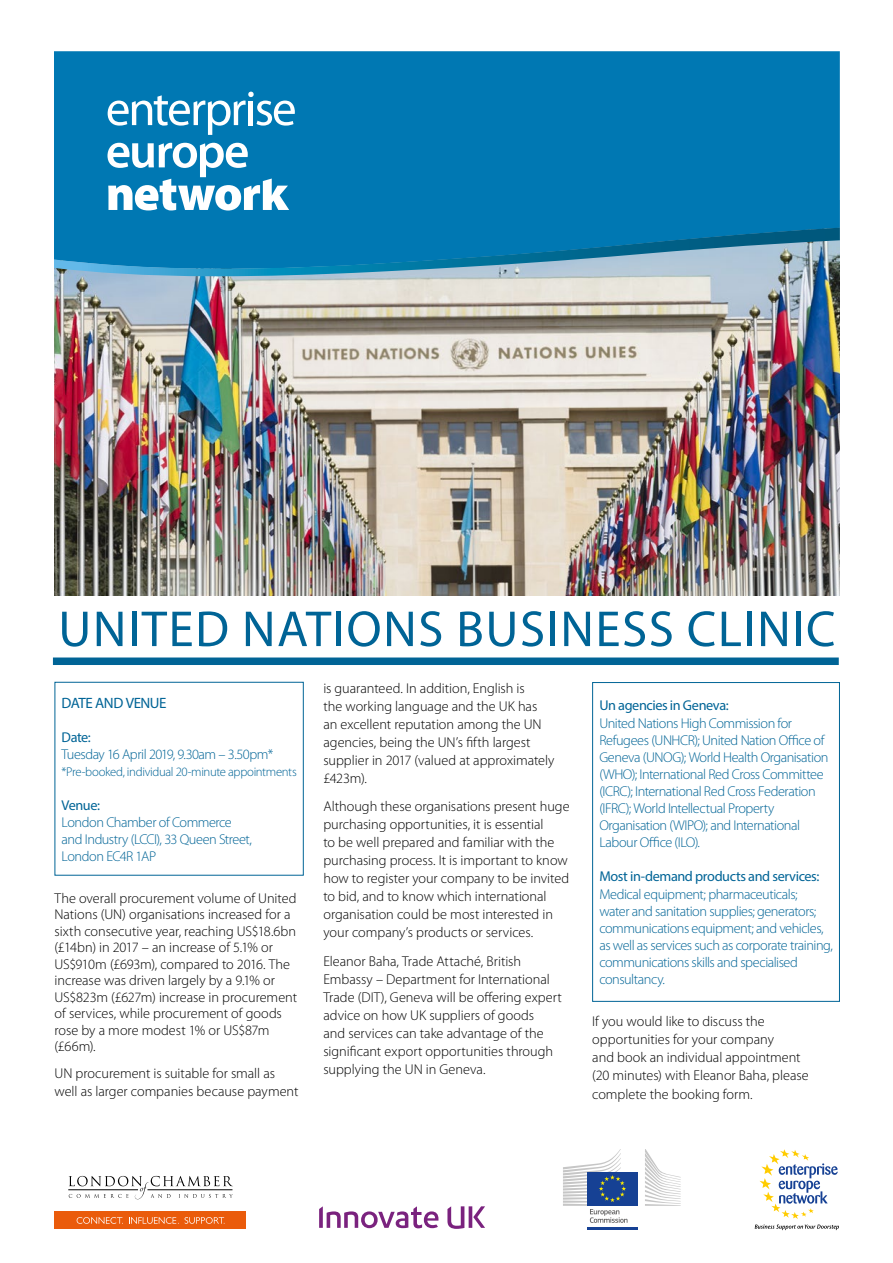
<style>
.page{position:relative;width:893px;height:1263px;background:#fff}
.page>*{position:absolute;margin:0;border:0;box-sizing:border-box;transform-origin:0 0}
.t1{font:51px "Myriad Pro";letter-spacing:.03em;color:#006496}
.t2{font:15px "Myriad Pro";letter-spacing:-.03em;color:#006496}
.t3{font:300 14.25px/18px "Myriad Pro";letter-spacing:-.005em;color:#000}
.t4{font:300 14.25px/17.1px "Myriad Pro";letter-spacing:-.035em;color:#006496}
.t5{font:14.25px "Myriad Pro";letter-spacing:-.025em;color:#006496}
.t6{font:300 12.75px "Myriad Pro";letter-spacing:-.03em;color:#006496}
</style>
<div class="page">
<img style="left:54px;top:276px;width:786px;height:320px">
<div style="left:55px;top:682px;width:249px;height:193px;border:1px solid #006496"></div>
<div style="left:592px;top:682px;width:248px;height:320px;border:1px solid #006496"></div>
<div style="left:53px;top:657px;width:786px;height:8px;background:#006496"></div>
<div style="left:54px;top:51px;width:786px;height:177px;background:#0078b3"></div>
<svg style="left:54px;top:228px;width:786px;height:48px;background:#2e8ab7"></svg>
<svg style="left:108px;top:92px;width:187px;height:43px"></svg>
<svg style="left:107px;top:143px;width:182px;height:67px"></svg>
<svg style="left:755px;top:1149px;width:84px;height:81px"></svg>
<div style="left:587px;top:1172px;width:51px;height:34px;background:#164194"></div>
<hr style="left:587px;top:1227px;width:51px;height:2px;background:#164194">
<svg style="left:645px;top:1149px;width:36px;height:57px"></svg>
<svg style="left:563px;top:1149px;width:64px;height:74px"></svg>
<div style="left:55px;top:1211px;width:191px;height:18px;background:#ea5b0b"></div>
<hr style="left:68px;top:1189px;width:70px;height:1px;background:#000">
<svg style="left:69px;top:1176px;width:164px;height:23px"></svg>
<svg style="left:77px;top:1217px;width:46px;height:7px"></svg>
<svg style="left:129px;top:1217px;width:50px;height:7px"></svg>
<svg style="left:185px;top:1217px;width:40px;height:7px"></svg>
<svg style="left:319px;top:1206px;width:119px;height:22px"></svg>
<svg style="left:447px;top:1206px;width:38px;height:23px"></svg>
<h1 class="t1" style="left:58px;top:597px;width:779px">UNITED NATIONS BUSINESS CLINIC</h1>
<p class="t2" style="left:62px;top:693px;width:106px">DATE AND VENUE</p>
<p class="t5" style="left:62px;top:728px;width:31px">Date:</p>
<p class="t4" style="left:62px;top:746px;width:213px">Tuesday 16 April 2019, 9.30am – 3.50pm*</p>
<p class="t6" style="left:62px;top:764px;width:237px">*Pre-booked, individual 20-minute appointments</p>
<p class="t5" style="left:62px;top:796px;width:40px">Venue:</p>
<p class="t4" style="left:62px;top:814px;width:192px">London Chamber of Commerce and Industry (LCCI), 33 Queen Street,<br>London EC4R 1AP</p>
<p class="t3" style="left:55px;top:890px;width:244px;line-height:16.5px">The overall procurement volume of United Nations (UN) organisations increased for a sixth consecutive year, reaching US$18.6bn (£14bn) in 2017 – an increase of 5.1% or US$910m (£693m), compared to 2016. The increase was driven largely by a 9.1% or US$823m (£627m) increase in procurement of services, while procurement of goods rose by a more modest 1% or US$87m (£66m).</p>
<p class="t3" style="left:55px;top:1065px;width:245px">UN procurement is suitable for small as well as larger companies because payment</p>
<p class="t3" style="left:323px;top:679px;width:233px">is guaranteed. In addition, English is<br>the working language and the UK has an excellent reputation among the UN agencies, being the UN’s fifth largest supplier in 2017 (valued at approximately £423m).</p>
<p class="t3" style="left:323px;top:798px;width:248px">Although these organisations present huge purchasing opportunities, it is essential<br>to be well prepared and familiar with the purchasing process. It is important to know how to register your company to be invited to bid, and to know which international organisation could be most interested in your company’s products or services.</p>
<p class="t3" style="left:323px;top:952px;width:240px">Eleanor Baha, Trade Attaché, British Embassy – Department for International Trade (DIT), Geneva will be offering expert advice on how UK suppliers of goods<br>and services can take advantage of the significant export opportunities through supplying the UN in Geneva.</p>
<p class="t5" style="left:599px;top:697px;width:131px">Un agencies in Geneva:</p>
<p class="t4" style="left:599px;top:714px;width:231px">United Nations High Commission for Refugees (UNHCR); United Nation Office of Geneva (UNOG); World Health Organisation (WHO); International Red Cross Committee (ICRC); International Red Cross Federation (IFRC); World Intellectual Property Organisation (WIPO); and International Labour Office (ILO).</p>
<p class="t5" style="left:599px;top:868px;width:221px">Most in-demand products and services:</p>
<p class="t4" style="left:599px;top:885px;width:235px">Medical equipment; pharmaceuticals;<br>water and sanitation supplies; generators; communications equipment; and vehicles, as well as services such as corporate training, communications skills and specialised consultancy.</p>
<p class="t3" style="left:592px;top:1013px;width:218px">If you would like to discuss the opportunities for your company<br>and book an individual appointment (20 minutes) with Eleanor Baha, please complete the booking form.</p>
</div>
